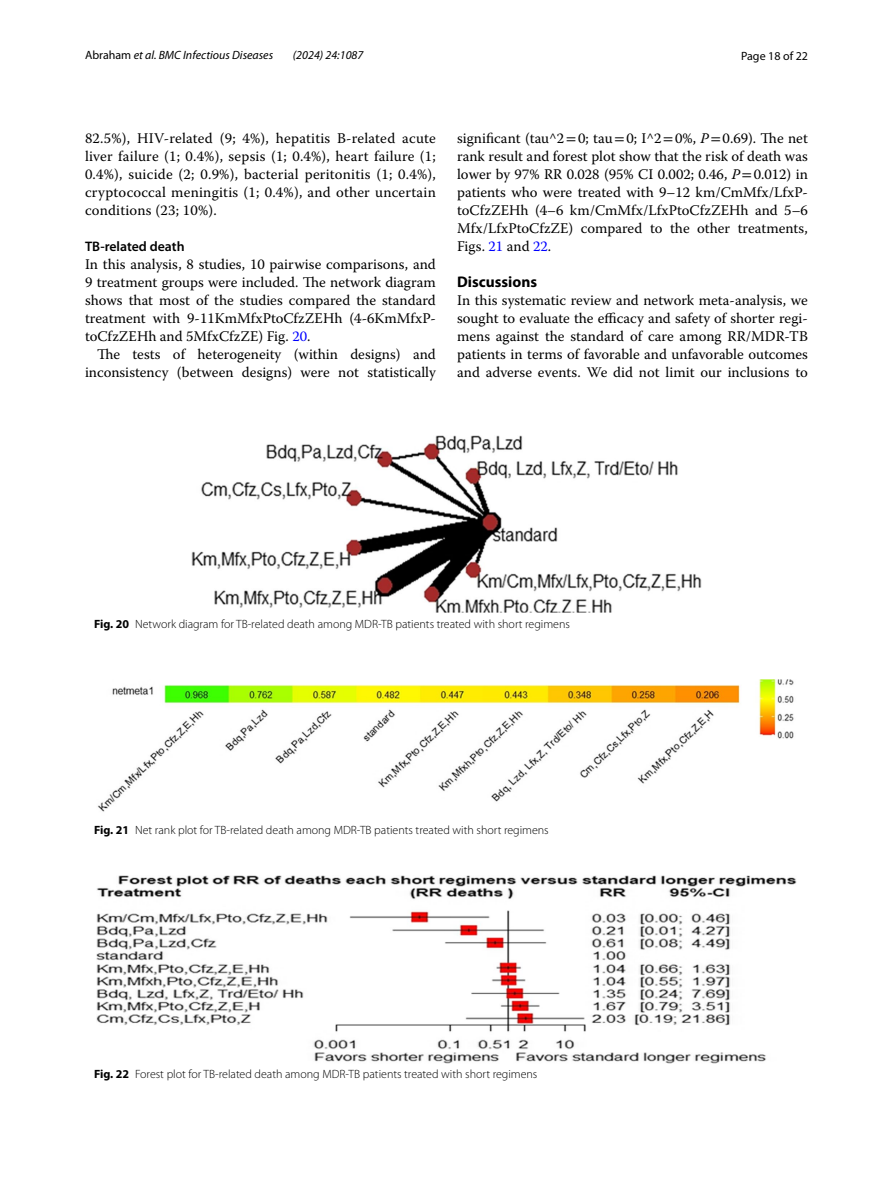
<style>
.page{position:relative;width:893px;height:1187px;background:#fff}
.page>*{position:absolute;margin:0;border:0;box-sizing:border-box;transform-origin:0 0}
.t1{font:700 15.45px "Myriad Pro";color:#000}
.t2{font:14.7px/18px "Warnock Pro";color:#000;text-align:justify}
.t3{font:600 13.8px "Myriad Pro";color:#000}
.t4{font:300 12px "Myriad Pro";color:#000}
.t5{font:italic 12px "Myriad Pro";color:#000}
.t6{font:12px "Myriad Pro";color:#000}
.s1{font-style:normal}
.s2{color:#00f}
.s3{font-family:"STIX"}
.s4{font-style:italic}
.s5{font-weight:700}
</style>
<div class="page">
<img style="left:191px;top:435px;width:511px;height:177px">
<img style="left:98px;top:679px;width:696px;height:133px">
<img style="left:96px;top:875px;width:701px;height:188px">
<p class="t5" style="left:85px;top:48px;width:190px"><span class="s1">Abraham</span> et al. BMC Infectious Diseases</p>
<p class="t5" style="left:293px;top:48px;width:72px">(2024) 24:1087</p>
<p class="t6" style="left:741px;top:48px;width:68px">Page 18 of 22</p>
<p class="t2" style="left:85px;top:128px;width:352px">82.5%), HIV-related (9; 4%), hepatitis B-related acute liver failure (1; 0.4%), sepsis (1; 0.4%), heart failure (1; 0.4%), suicide (2; 0.9%), bacterial peritonitis (1; 0.4%), cryptococcal meningitis (1; 0.4%), and other uncertain conditions (23; 10%).</p>
<p class="t3" style="left:85px;top:237px;width:101px">TB‑related death</p>
<p class="t2" style="left:85px;top:254px;width:352px">In this analysis, 8 studies, 10 pairwise comparisons, and 9 treatment groups were included. The network diagram shows that most of the studies compared the standard treatment with 9-11KmMfxPtoCfzZEHh (4-6KmMfxP&shy;toCfzZEHh and 5MfxCfzZE) Fig. <span class="s2">20</span>.</p>
<p class="t2" style="left:85px;top:344px;width:352px;text-align:right">The tests of heterogeneity (within designs) and inconsistency (between designs) were not statistically</p>
<p class="t2" style="left:457px;top:129px;width:352px">significant (tau^2<span class="s3">=</span>0; tau<span class="s3">=</span>0; I^2<span class="s3">=</span>0%, <span class="s4">P</span><span class="s3">=</span>0.69). The net rank result and forest plot show that the risk of death was lower by 97% RR 0.028 (95% CI 0.002; 0.46, <span class="s4">P</span><span class="s3">=</span>0.012) in patients who were treated with 9–12 km/CmMfx/LfxP&shy;toCfzZEHh (4–6 km/CmMfx/LfxPtoCfzZEHh and 5–6<br>Mfx/LfxPtoCfzZE) compared to the other treatments, Figs. <span class="s2">21</span> and <span class="s2">22</span>.</p>
<p class="t1" style="left:457px;top:271px;width:82px">Discussions</p>
<p class="t2" style="left:457px;top:291px;width:352px">In this systematic review and network meta-analysis, we sought to evaluate the efficacy and safety of shorter regi&shy;mens against the standard of care among RR/MDR-TB patients in terms of favorable and unfavorable outcomes and adverse events. We did not limit our inclusions to</p>
<p class="t4" style="left:94px;top:617px;width:477px"><span class="s5">Fig. 20</span> Network diagram for TB-related death among MDR-TB patients treated with short regimens</p>
<p class="t4" style="left:94px;top:823px;width:456px"><span class="s5">Fig. 21</span> Net rank plot for TB-related death among MDR-TB patients treated with short regimens</p>
<p class="t4" style="left:94px;top:1067px;width:445px"><span class="s5">Fig. 22</span> Forest plot for TB-related death among MDR-TB patients treated with short regimens</p>
</div>
